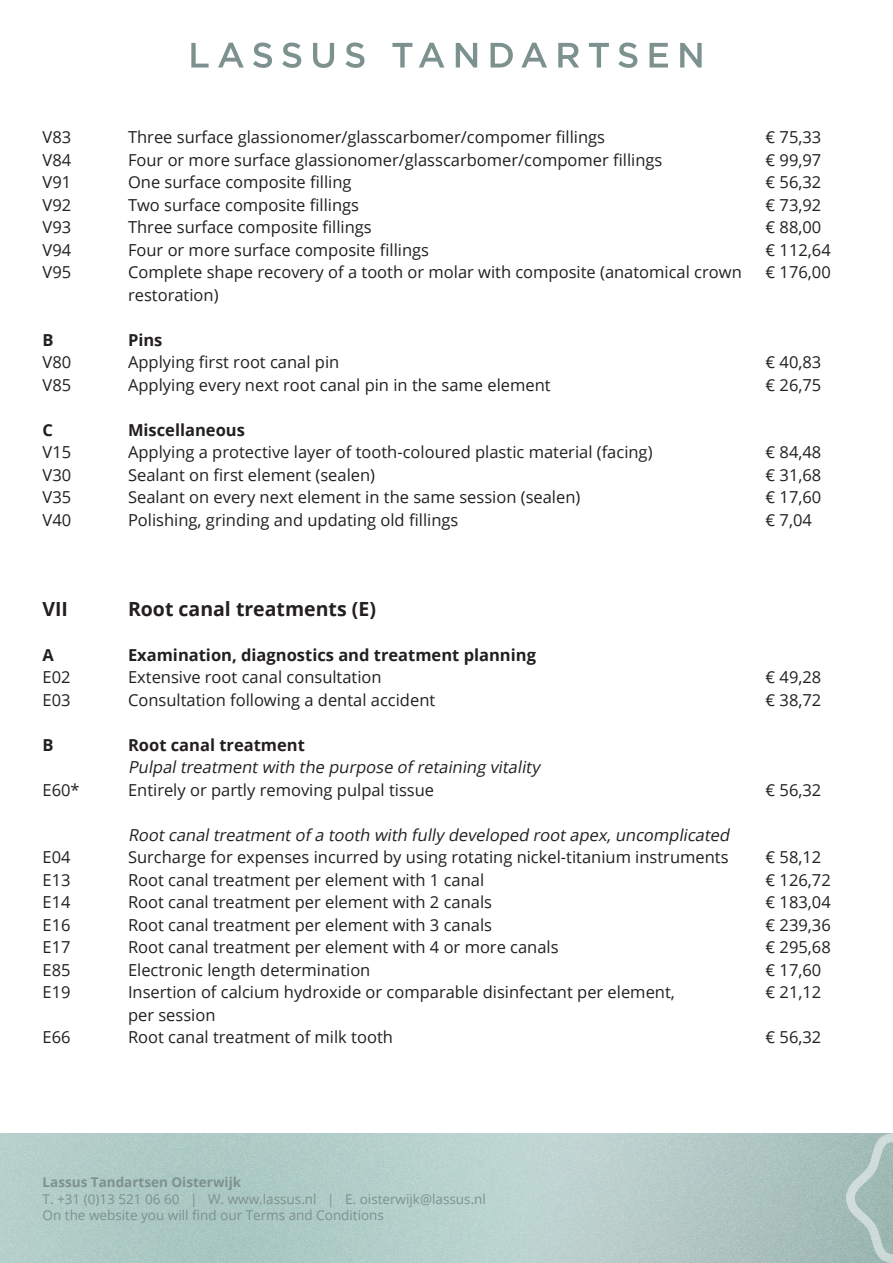
<style>
.page{position:relative;width:893px;height:1263px;background:#fff}
.page>*{position:absolute;margin:0;border:0;box-sizing:border-box;transform-origin:0 0}
.Body_text{font:700 19.5px "Open Sans";color:#231f20}
.Body_text-2{font:16.5px "Open Sans";color:#231f20}
.Body_text-3{font:italic 16.5px "Open Sans";color:#231f20}
.Body_text-4{font:700 16.5px "Open Sans";color:#231f20}
.t1{font:13.5px/16.5px "Open Sans";color:#7d918f}
.t2{font:700 13.5px "Open Sans";color:#7d918f}
</style>
<div class="page">
<svg style="left:191px;top:43px;width:18px;height:25px"></svg>
<svg style="left:218px;top:43px;width:26px;height:25px"></svg>
<svg style="left:253px;top:43px;width:19px;height:25px"></svg>
<svg style="left:282px;top:43px;width:19px;height:25px"></svg>
<svg style="left:313px;top:43px;width:21px;height:25px"></svg>
<svg style="left:345px;top:43px;width:19px;height:25px"></svg>
<svg style="left:392px;top:43px;width:20px;height:25px"></svg>
<svg style="left:419px;top:43px;width:25px;height:25px"></svg>
<svg style="left:456px;top:43px;width:21px;height:25px"></svg>
<svg style="left:491px;top:43px;width:22px;height:25px"></svg>
<svg style="left:521px;top:43px;width:26px;height:25px"></svg>
<svg style="left:558px;top:43px;width:21px;height:25px"></svg>
<svg style="left:589px;top:43px;width:20px;height:25px"></svg>
<svg style="left:618px;top:43px;width:19px;height:25px"></svg>
<svg style="left:649px;top:43px;width:19px;height:25px"></svg>
<svg style="left:680px;top:43px;width:22px;height:25px"></svg>
<img style="left:0;top:1133px;width:846px;height:130px">
<svg style="left:846px;top:1133px;width:47px;height:130px"></svg>
<p class="Body_text-2" style="left:43px;top:126px;width:30px">V83</p>
<p class="Body_text-2" style="left:128px;top:126px;width:479px">Three surface glassionomer/glasscarbomer/compomer fillings</p>
<p class="Body_text-2" style="left:766px;top:126px;width:57px">€ 75,33</p>
<p class="Body_text-2" style="left:43px;top:149px;width:30px">V84</p>
<p class="Body_text-2" style="left:128px;top:149px;width:536px">Four or more surface glassionomer/glasscarbomer/compomer fillings</p>
<p class="Body_text-2" style="left:766px;top:149px;width:57px">€ 99,97</p>
<p class="Body_text-2" style="left:43px;top:171px;width:30px">V91</p>
<p class="Body_text-2" style="left:128px;top:171px;width:225px">One surface composite filling</p>
<p class="Body_text-2" style="left:766px;top:171px;width:57px">€ 56,32</p>
<p class="Body_text-2" style="left:43px;top:194px;width:30px">V92</p>
<p class="Body_text-2" style="left:128px;top:194px;width:233px">Two surface composite fillings</p>
<p class="Body_text-2" style="left:766px;top:194px;width:57px">€ 73,92</p>
<p class="Body_text-2" style="left:43px;top:216px;width:30px">V93</p>
<p class="Body_text-2" style="left:128px;top:216px;width:245px">Three surface composite fillings</p>
<p class="Body_text-2" style="left:766px;top:216px;width:57px">€ 88,00</p>
<p class="Body_text-2" style="left:43px;top:239px;width:30px">V94</p>
<p class="Body_text-2" style="left:128px;top:239px;width:303px">Four or more surface composite fillings</p>
<p class="Body_text-2" style="left:766px;top:239px;width:67px">€ 112,64</p>
<p class="Body_text-2" style="left:43px;top:261px;width:30px">V95</p>
<p class="Body_text-2" style="left:128px;top:261px;width:615px">Complete shape recovery of a tooth or molar with composite (anatomical crown</p>
<p class="Body_text-2" style="left:766px;top:261px;width:67px">€ 176,00</p>
<p class="Body_text-2" style="left:128px;top:284px;width:92px">restoration)</p>
<p class="Body_text-4" style="left:43px;top:328px;width:13px">B</p>
<p class="Body_text-4" style="left:128px;top:328px;width:36px">Pins</p>
<p class="Body_text-2" style="left:43px;top:351px;width:30px">V80</p>
<p class="Body_text-2" style="left:128px;top:351px;width:213px">Applying first root canal pin</p>
<p class="Body_text-2" style="left:766px;top:351px;width:57px">€ 40,83</p>
<p class="Body_text-2" style="left:43px;top:374px;width:30px">V85</p>
<p class="Body_text-2" style="left:128px;top:374px;width:424px">Applying every next root canal pin in the same element</p>
<p class="Body_text-2" style="left:766px;top:374px;width:57px">€ 26,75</p>
<p class="Body_text-4" style="left:43px;top:418px;width:12px">C</p>
<p class="Body_text-4" style="left:128px;top:418px;width:118px">Miscellaneous</p>
<p class="Body_text-2" style="left:43px;top:441px;width:30px">V15</p>
<p class="Body_text-2" style="left:128px;top:441px;width:526px">Applying a protective layer of tooth-coloured plastic material (facing)</p>
<p class="Body_text-2" style="left:766px;top:441px;width:57px">€ 84,48</p>
<p class="Body_text-2" style="left:43px;top:464px;width:30px">V30</p>
<p class="Body_text-2" style="left:128px;top:464px;width:249px">Sealant on first element (sealen)</p>
<p class="Body_text-2" style="left:766px;top:464px;width:57px">€ 31,68</p>
<p class="Body_text-2" style="left:43px;top:486px;width:30px">V35</p>
<p class="Body_text-2" style="left:128px;top:486px;width:454px">Sealant on every next element in the same session (sealen)</p>
<p class="Body_text-2" style="left:766px;top:486px;width:57px">€ 17,60</p>
<p class="Body_text-2" style="left:43px;top:509px;width:30px">V40</p>
<p class="Body_text-2" style="left:128px;top:509px;width:332px">Polishing, grinding and updating old fillings</p>
<p class="Body_text-2" style="left:766px;top:509px;width:48px">€ 7,04</p>
<p class="Body_text" style="left:43px;top:595px;width:27px">VII</p>
<p class="Body_text" style="left:128px;top:595px;width:249px">Root canal treatments (E)</p>
<p class="Body_text-4" style="left:43px;top:643px;width:13px">A</p>
<p class="Body_text-4" style="left:128px;top:643px;width:409px">Examination, diagnostics and treatment planning</p>
<p class="Body_text-2" style="left:43px;top:666px;width:30px">E02</p>
<p class="Body_text-2" style="left:128px;top:666px;width:255px">Extensive root canal consultation</p>
<p class="Body_text-2" style="left:766px;top:666px;width:57px">€ 49,28</p>
<p class="Body_text-2" style="left:43px;top:689px;width:30px">E03</p>
<p class="Body_text-2" style="left:128px;top:689px;width:309px">Consultation following a dental accident</p>
<p class="Body_text-2" style="left:766px;top:689px;width:57px">€ 38,72</p>
<p class="Body_text-4" style="left:43px;top:733px;width:13px">B</p>
<p class="Body_text-4" style="left:128px;top:733px;width:178px">Root canal treatment</p>
<p class="Body_text-3" style="left:128px;top:756px;width:413px">Pulpaltreatmentwith the purpose of retaining vitality</p>
<p class="Body_text-2" style="left:43px;top:779px;width:39px">E60*</p>
<p class="Body_text-2" style="left:128px;top:779px;width:308px">Entirely or partly removing pulpal tissue</p>
<p class="Body_text-2" style="left:766px;top:779px;width:57px">€ 56,32</p>
<p class="Body_text-3" style="left:128px;top:824px;width:607px">Rootcanaltreatmentof a tooth with fully developed rootapex,uncomplicated</p>
<p class="Body_text-2" style="left:43px;top:846px;width:30px">E04</p>
<p class="Body_text-2" style="left:128px;top:846px;width:602px">Surcharge for expenses incurred by using rotating nickel-titanium instruments</p>
<p class="Body_text-2" style="left:766px;top:846px;width:57px">€ 58,12</p>
<p class="Body_text-2" style="left:43px;top:869px;width:30px">E13</p>
<p class="Body_text-2" style="left:128px;top:869px;width:358px">Root canal treatment per element with 1 canal</p>
<p class="Body_text-2" style="left:766px;top:869px;width:67px">€ 126,72</p>
<p class="Body_text-2" style="left:43px;top:891px;width:30px">E14</p>
<p class="Body_text-2" style="left:128px;top:891px;width:365px">Root canal treatment per element with 2 canals</p>
<p class="Body_text-2" style="left:766px;top:891px;width:67px">€ 183,04</p>
<p class="Body_text-2" style="left:43px;top:914px;width:30px">E16</p>
<p class="Body_text-2" style="left:128px;top:914px;width:365px">Root canal treatment per element with 3 canals</p>
<p class="Body_text-2" style="left:766px;top:914px;width:67px">€ 239,36</p>
<p class="Body_text-2" style="left:43px;top:936px;width:30px">E17</p>
<p class="Body_text-2" style="left:128px;top:936px;width:432px">Root canal treatment per element with 4 or more canals</p>
<p class="Body_text-2" style="left:766px;top:936px;width:67px">€ 295,68</p>
<p class="Body_text-2" style="left:43px;top:959px;width:30px">E85</p>
<p class="Body_text-2" style="left:128px;top:959px;width:244px">Electronic length determination</p>
<p class="Body_text-2" style="left:766px;top:959px;width:57px">€ 17,60</p>
<p class="Body_text-2" style="left:43px;top:981px;width:30px">E19</p>
<p class="Body_text-2" style="left:128px;top:981px;width:548px">Insertion of calcium hydroxide or comparable disinfectant per element,</p>
<p class="Body_text-2" style="left:766px;top:981px;width:57px">€ 21,12</p>
<p class="Body_text-2" style="left:128px;top:1004px;width:89px">per session</p>
<p class="Body_text-2" style="left:43px;top:1026px;width:30px">E66</p>
<p class="Body_text-2" style="left:128px;top:1026px;width:266px">Root canal treatment of milk tooth</p>
<p class="Body_text-2" style="left:766px;top:1026px;width:57px">€ 56,32</p>
<p class="t2" style="left:43px;top:1173px;width:200px">Lassus Tandartsen Oisterwijk</p>
<p class="t1" style="left:43px;top:1190px;width:445px">T. +31 (0)13 521 06 60 | W. www.lassus.nl | E. oisterwijk@lassus.nl<br>On the website you will find our Terms and Conditions</p>
</div>
